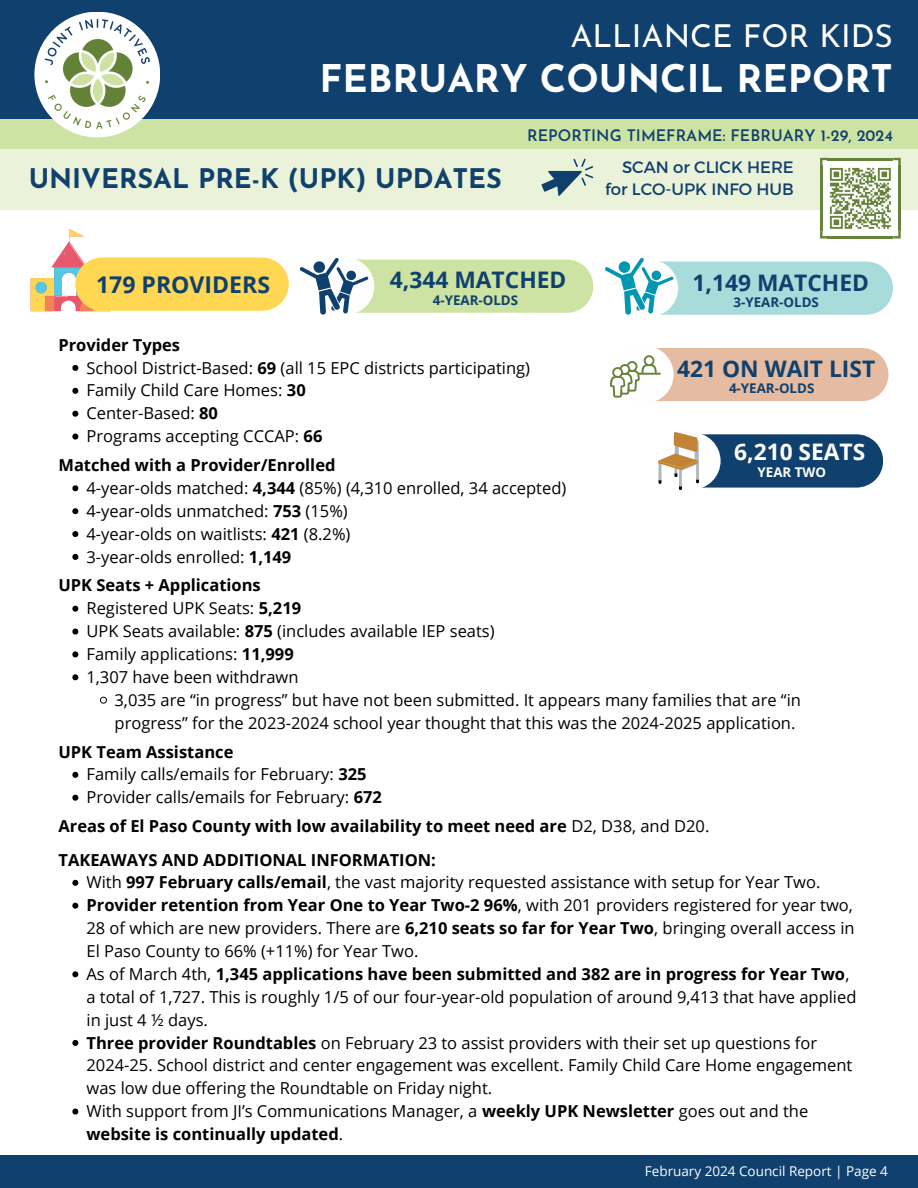
<style>
.page{position:relative;width:918px;height:1188px;background:#fff}
.page>*{position:absolute;margin:0;border:0;box-sizing:border-box;transform-origin:0 0}
.t1{font:700 38.1px "Josefin Sans";color:#fff}
.t2{font:31.65px "Josefin Sans";color:#fff}
.t3{font:700 27px "Josefin Sans";color:#10406d}
.t4{font:700 23.1px "Open Sans";color:#10406d}
.t5{font:700 22.8px "Open Sans";color:#10406d}
.t6{font:700 22.8px "Open Sans";color:#fff}
.t7{font:16.5px/22.8px "Open Sans";color:#000}
.t8{font:700 16.5px/33.3px "Open Sans";color:#000}
.t9{font:16.5px/22.5px "Montserrat";color:#10406d;text-align:right}
.t10{font:600 15.9px "Josefin Sans";color:#10406d}
.t11{font:13.5px "Open Sans";color:#fff}
.t12{font:700 13.35px "Open Sans";color:#10406d}
.t13{font:700 13.35px "Open Sans";color:#fff}
.s1{font-weight:700}
.s2{font-weight:400}
</style>
<div class="page">
<div style="left:0;top:119px;width:918px;height:29px;background:#cde3a3"></div>
<div style="left:0;top:0;width:918px;height:119px;background:#10406d"></div>
<div style="left:0;top:1156px;width:918px;height:32px;background:#10406d"></div>
<div style="left:34px;top:12px;width:126px;height:125px;background:#fff;border-radius:50%"></div>
<img style="left:39px;top:14px;width:117px;height:121px">
<svg style="left:72px;top:365px;width:6px;height:6px"></svg>
<svg style="left:72px;top:388px;width:6px;height:6px"></svg>
<svg style="left:72px;top:411px;width:6px;height:6px"></svg>
<svg style="left:72px;top:434px;width:6px;height:6px"></svg>
<svg style="left:72px;top:485px;width:6px;height:6px"></svg>
<svg style="left:72px;top:508px;width:6px;height:6px"></svg>
<svg style="left:72px;top:531px;width:6px;height:6px"></svg>
<svg style="left:72px;top:554px;width:6px;height:6px"></svg>
<svg style="left:72px;top:606px;width:6px;height:6px"></svg>
<svg style="left:72px;top:629px;width:6px;height:6px"></svg>
<svg style="left:72px;top:651px;width:6px;height:6px"></svg>
<svg style="left:72px;top:674px;width:6px;height:6px"></svg>
<svg style="left:100px;top:697px;width:7px;height:7px"></svg>
<svg style="left:72px;top:772px;width:6px;height:6px"></svg>
<svg style="left:72px;top:795px;width:6px;height:6px"></svg>
<svg style="left:72px;top:880px;width:6px;height:6px"></svg>
<svg style="left:72px;top:903px;width:6px;height:6px"></svg>
<svg style="left:72px;top:971px;width:6px;height:6px"></svg>
<svg style="left:72px;top:1040px;width:6px;height:6px"></svg>
<svg style="left:72px;top:1109px;width:6px;height:6px"></svg>
<div style="left:0;top:148px;width:918px;height:62px;background:#eaf3d9"></div>
<img style="left:822px;top:160px;width:76px;height:71px">
<hr style="left:898px;top:165px;width:3px;height:66px;background:#67833a">
<hr style="left:820px;top:165px;width:2px;height:66px;background:#67833a">
<hr style="left:827px;top:158px;width:66px;height:2px;background:#67833a">
<hr style="left:827px;top:236px;width:66px;height:2px;background:#67833a">
<svg style="left:893px;top:158px;width:8px;height:7px"></svg>
<svg style="left:820px;top:158px;width:7px;height:7px"></svg>
<svg style="left:893px;top:231px;width:8px;height:7px"></svg>
<svg style="left:820px;top:231px;width:7px;height:7px"></svg>
<svg style="left:542px;top:159px;width:51px;height:37px"></svg>
<svg style="left:31px;top:229px;width:258px;height:82px"></svg>
<svg style="left:300px;top:258px;width:293px;height:57px"></svg>
<svg style="left:605px;top:258px;width:288px;height:57px"></svg>
<svg style="left:704px;top:434px;width:179px;height:54px;background:#1b4973"></svg>
<div style="left:663px;top:432px;width:58px;height:58px;background:#fefefe;border-radius:50%"></div>
<img style="left:658px;top:432px;width:41px;height:58px">
<svg style="left:610px;top:348px;width:278px;height:53px"></svg>
<p class="t2" style="left:570px;top:24px;width:324px">ALLIANCE FOR KIDS</p>
<p class="t1" style="left:320px;top:63px;width:575px">FEBRUARY COUNCIL REPORT</p>
<p class="t10" style="left:527px;top:129px;width:367px">REPORTING TIMEFRAME: FEBRUARY 1-29, 2024</p>
<h1 class="t3" style="left:29px;top:168px;width:475px">UNIVERSAL PRE-K (UPK) UPDATES</h1>
<p class="t9" style="left:605px;top:155px;width:190px">SCAN or CLICK HERE for LCO-UPK INFO HUB</p>
<h5 class="t4" style="left:96px;top:268px;width:175px">179 PROVIDERS</h5>
<p class="t5" style="left:390px;top:264px;width:178px">4,344 MATCHED</p>
<p class="t5" style="left:693px;top:266px;width:178px">1,149 MATCHED</p>
<h3 class="t12" style="left:734px;top:293px;width:87px">3-YEAR-OLDS</h3>
<p class="t12" style="left:433px;top:291px;width:87px">4-YEAR-OLDS</p>
<p class="t7" style="left:87px;top:333px;width:445px;text-indent:-28px"><span class="s1">Provider Types<br></span>School District-Based: <span class="s1">69</span> (all 15 EPC districts participating)<br>Family Child Care Homes: <span class="s1">30<br></span>Center-Based: <span class="s1">80<br></span>Programs accepting CCCAP: <span class="s1">66</span></p>
<p class="t7" style="left:87px;top:453px;width:481px;text-indent:-28px"><span class="s1">Matched with a Provider/Enrolled<br></span>4-year-olds matched: <span class="s1">4,344</span> (85%) (4,310 enrolled, 34 accepted)<br>4-year-olds unmatched: <span class="s1">753</span> (15%)<br>4-year-olds on waitlists: <span class="s1">421</span> (8.2%)<br>3-year-olds enrolled: <span class="s1">1,149</span></p>
<p class="t7" style="left:87px;top:574px;width:410px;text-indent:-28px"><span class="s1">UPK Seats + Applications<br></span>Registered UPK Seats: <span class="s1">5,219<br></span>UPK Seats available: <span class="s1">875</span> (includes available IEP seats)<br>Family applications: <span class="s1">11,999<br></span>1,307 have been withdrawn</p>
<p class="t7" style="left:115px;top:688px;width:688px">3,035 are “in progress” but have not been submitted. It appears many families that are “in progress” for the 2023-2024 school year thought that this was the 2024-2025 application.</p>
<p class="t7" style="left:87px;top:740px;width:297px;text-indent:-28px"><span class="s1">UPK Team Assistance<br></span>Family calls/emails for February: <span class="s1">325<br></span>Provider calls/emails for February: <span class="s1">672</span></p>
<p class="t8" style="left:58px;top:809px;width:652px">Areas of El Paso County with low availability to meet need are <span class="s2">D2, D38, and D20.<br></span>TAKEAWAYS AND ADDITIONAL INFORMATION:</p>
<p class="t7" style="left:87px;top:871px;width:771px">With <span class="s1">997 February calls/email</span>, the vast majority requested assistance with setup for Year Two.<br><span class="s1">Provider retention from Year One to Year Two-2 96%</span>, with 201 providers registered for year two, 28 of which are new providers. There are <span class="s1">6,210 seats so far for Year Two</span>, bringing overall access in El Paso County to 66% (+11%) for Year Two.<br>As of March 4th, <span class="s1">1,345 applications have been submitted and 382 are in progress for Year Two</span>, a total of 1,727. This is roughly 1/5 of our four-year-old population of around 9,413 that have applied in just 4 ½ days.<br><span class="s1">Three provider Roundtables</span> on February 23 to assist providers with their set up questions for 2024-25. School district and center engagement was excellent. Family Child Care Home engagement was low due offering the Roundtable on Friday night.<br>With support from JI’s Communications Manager, a <span class="s1">weekly UPK Newsletter</span> goes out and the <span class="s1">website is continually updated</span>.</p>
<h4 class="t5" style="left:677px;top:353px;width:199px">421 ON WAIT LIST</h4>
<p class="t12" style="left:729px;top:379px;width:87px">4-YEAR-OLDS</p>
<p class="t6" style="left:734px;top:436px;width:133px">6,210 SEATS</p>
<h4 class="t13" style="left:758px;top:463px;width:70px">YEAR TWO</h4>
<h4 class="t11" style="left:645px;top:1162px;width:244px">February 2024 Council Report | Page 4</h4>
</div>
